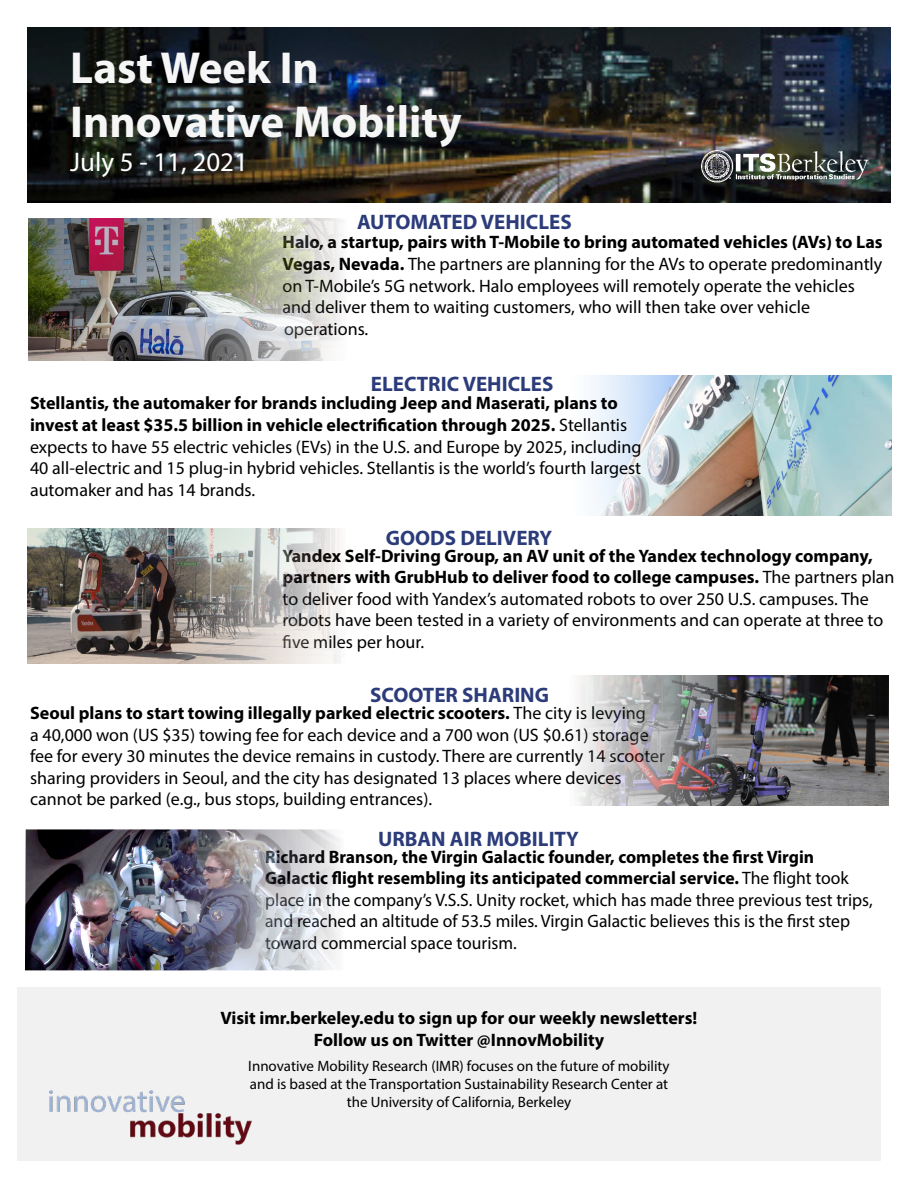
<style>
.page{position:relative;width:918px;height:1188px;background:#fff}
.page>*{position:absolute;margin:0;border:0;box-sizing:border-box;transform-origin:0 0}
.t1{font:700 45px/54px "Myriad Pro";color:#f6f6f6}
.t2{font:27px "Myriad Pro";color:#fff}
.t3{font:700 21px "Myriad Pro";color:#2c3c7a}
.t4{font:18px/21.6px "Myriad Pro";color:#000}
.t5{font:700 18px/21.6px "Myriad Pro";color:#000;text-align:center}
.t6{font:15px/18px "Myriad Pro";color:#000;text-align:center}
.s1{font-weight:700}
</style>
<div class="page">
<img style="left:27px;top:27px;width:864px;height:176px">
<img style="left:577px;top:676px;width:311px;height:130px">
<div style="left:17px;top:988px;width:864px;height:173px;background:#f1f1f1"></div>
<img style="left:49px;top:1090px;width:203px;height:55px">
<img style="left:27px;top:529px;width:314px;height:134px">
<img style="left:28px;top:218px;width:314px;height:143px">
<img style="left:591px;top:376px;width:301px;height:140px">
<img style="left:689px;top:141px;width:190px;height:56px">
<img style="left:25px;top:829px;width:315px;height:141px">
<h1 class="t1" style="left:70px;top:39px;width:393px">Last Week In<br>Innovative Mobility</h1>
<h2 class="t2" style="left:70px;top:145px;width:179px">July 5 - 11, 2021</h2>
<p class="t3" style="left:357px;top:208px;width:216px">AUTOMATED VEHICLES</p>
<p class="t4" style="left:283px;top:231px;width:602px"><span class="s1">Halo, a startup, pairs with T-Mobile to bring automated vehicles (AVs) to Las Vegas, Nevada.</span> The partners are planning for the AVs to operate predominantly on T-Mobile’s 5G network. Halo employees will remotely operate the vehicles and deliver them to waiting customers, who will then take over vehicle operations.</p>
<p class="t3" style="left:371px;top:371px;width:184px">ELECTRIC VEHICLES</p>
<p class="t4" style="left:30px;top:392px;width:613px"><span class="s1">Stellantis, the automaker for brands including Jeep and Maserati, plans to invest at least $35.5 billion in vehicle electrification through 2025.</span> Stellantis expects to have 55 electric vehicles (EVs) in the U.S. and Europe by 2025, including 40 all-electric and 15 plug-in hybrid vehicles. Stellantis is the world’s fourth largest automaker and has 14 brands.</p>
<p class="t3" style="left:386px;top:524px;width:168px">GOODS DELIVERY</p>
<p class="t4" style="left:283px;top:544px;width:614px"><span class="s1">Yandex Self-Driving Group, an AV unit of the Yandex technology company, partners with GrubHub to deliver food to college campuses.</span> The partners plan to deliver food with Yandex’s automated robots to over 250 U.S. campuses. The robots have been tested in a variety of environments and can operate at three to five miles per hour.</p>
<p class="t3" style="left:370px;top:682px;width:180px">SCOOTER SHARING</p>
<p class="t4" style="left:30px;top:702px;width:637px"><span class="s1">Seoul plans to start towing illegally parked electric scooters.</span> The city is levying<br>a 40,000 won (US $35) towing fee for each device and a 700 won (US $0.61) storage fee for every 30 minutes the device remains in custody. There are currently 14 scooter sharing providers in Seoul, and the city has designated 13 places where devices cannot be parked (e.g., bus stops, building entrances).</p>
<p class="t3" style="left:378px;top:825px;width:202px">URBAN AIR MOBILITY</p>
<p class="t4" style="left:265px;top:845px;width:609px"><span class="s1">Richard Branson, the Virgin Galactic founder, completes the first Virgin Galactic flight resembling its anticipated commercial service.</span> The flight took place in the company’s V.S.S. Unity rocket, which has made three previous test trips, and reached an altitude of 53.5 miles. Virgin Galactic believes this is the first step toward commercial space tourism.</p>
<p class="t5" style="left:221px;top:1007px;width:478px">Visit imr.berkeley.edu to sign up for our weekly newsletters!<br>Follow us on Twitter @InnovMobility</p>
<p class="t6" style="left:248px;top:1057px;width:423px">Innovative Mobility Research (IMR) focuses on the future of mobility and is based at the Transportation Sustainability Research Center at the University of California, Berkeley</p>
</div>
